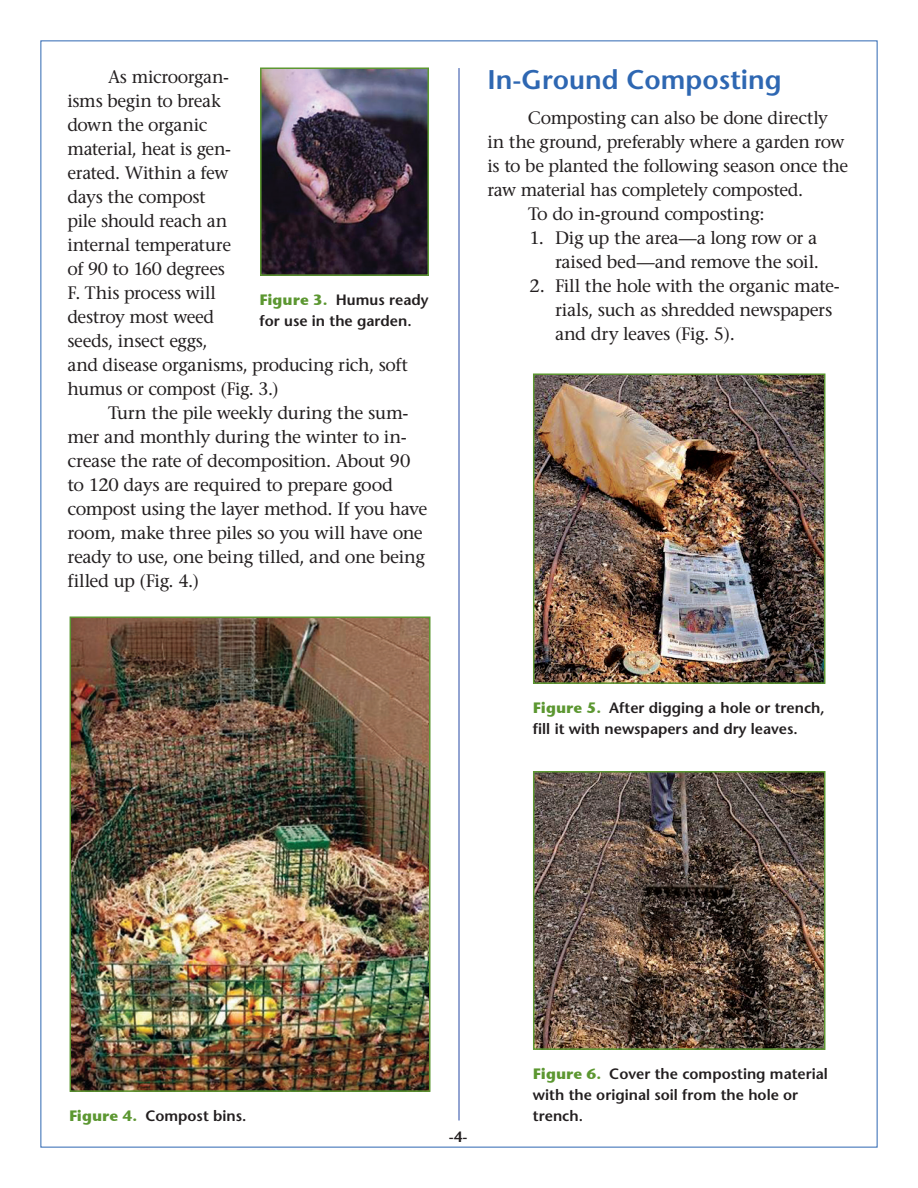
<style>
.page{position:relative;width:918px;height:1188px;background:#fff}
.page>*{position:absolute;margin:0;border:0;box-sizing:border-box;transform-origin:0 0}
.Subhed_paragraphs_sp{font:600 27px "Stone Sans";color:#2e67b2}
.Paragraf_indent{font:18px/24px "Stone Serif";letter-spacing:-.02em;color:#231f20}
.number_tabs{font:18px/24px "Stone Serif";letter-spacing:-.02em;color:#231f20;text-align:right}
.t1{font:600 15px/21px "Stone Sans";color:#231f20}
.s1{font-family:"Stone Sans ITC";font-weight:700;color:#5c9731}
</style>
<div class="page">
<hr style="left:458px;top:68px;width:2px;height:1053px;background:#6f86c3">
<img style="left:263px;top:71px;width:163px;height:202px">
<div style="left:260px;top:68px;width:169px;height:208px;border:2px solid #5c9731"></div>
<img style="left:73px;top:619px;width:354px;height:470px">
<div style="left:70px;top:616px;width:360px;height:476px;border:2px solid #5c9731"></div>
<img style="left:536px;top:377px;width:286px;height:304px">
<div style="left:533px;top:374px;width:292px;height:310px;border:2px solid #5c9731"></div>
<img style="left:536px;top:774px;width:286px;height:273px">
<div style="left:533px;top:771px;width:292px;height:279px;border:2px solid #5c9731"></div>
<p class="Paragraf_indent" style="left:68px;top:65px;width:342px;text-indent:40px">As microorgan-<br>isms begin to break<br>down the organic<br>material, heat is gen-<br>erated. Within a few<br>days the compost<br>pile should reach an<br>internal temperature<br>of 90 to 160 degrees<br>F. This process will<br>destroy most weed<br>seeds, insect eggs,<br>and disease organisms, producing rich, soft humus or compost (Fig. 3.)</p>
<p class="Paragraf_indent" style="left:68px;top:401px;width:361px;text-indent:40px">Turn the pile weekly during the sum&shy;mer and monthly during the winter to in&shy;crease the rate of decomposition. About 90 to 120 days are required to prepare good compost using the layer method. If you have room, make three piles so you will have one ready to use, one being tilled, and one being filled up (Fig. 4.)</p>
<p class="t1" style="left:260px;top:289px;width:171px"><span class="s1">Figure 3.</span> Humus ready for use in the garden.</p>
<p class="Subhed_paragraphs_sp" style="left:488px;top:63px;width:296px">In-Ground Composting</p>
<p class="Paragraf_indent" style="left:488px;top:105px;width:362px;text-indent:40px">Composting can also be done directly in the ground, preferably where a garden row is to be planted the following season once the raw material has completely composted.</p>
<p class="Paragraf_indent" style="left:528px;top:201px;width:238px">To do in-ground composting:</p>
<p class="number_tabs" style="left:530px;top:225px;width:291px">1. Dig up the area—a long row or a raised bed—and remove the soil.</p>
<p class="number_tabs" style="left:555px;top:273px;width:286px;text-align:left;text-indent:-26px">2. Fill the hole with the organic mate&shy;rials, such as shredded newspapers and dry leaves (Fig. 5).</p>
<p class="t1" style="left:533px;top:697px;width:293px"><span class="s1">Figure 5.</span> After digging a hole or trench, fill it with newspapers and dry leaves.</p>
<p class="t1" style="left:69px;top:1105px;width:179px"><span class="s1">Figure 4.</span> Compost bins.</p>
<p class="t1" style="left:449px;top:1126px;width:20px">-4-</p>
<p class="t1" style="left:533px;top:1063px;width:297px"><span class="s1">Figure 6.</span> Cover the composting material with the original soil from the hole or trench.</p>
</div>
